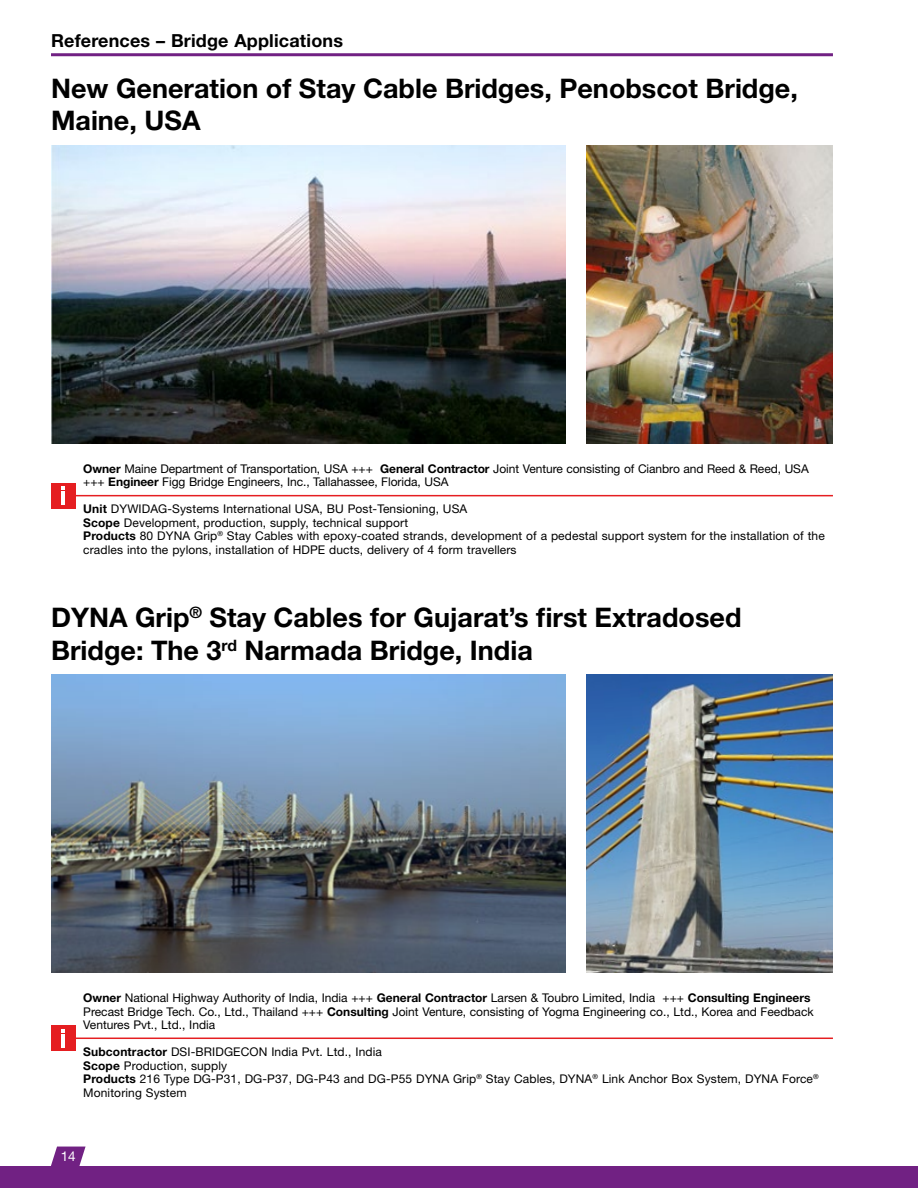
<style>
.page{position:relative;width:918px;height:1188px;background:#fff}
.page>*{position:absolute;margin:0;border:0;box-sizing:border-box;transform-origin:0 0}
.t1{font:700 27px/32.4px "Helvetica Neue LT Pro";color:#000}
.t2{font:700 18px "Helvetica Neue LT Pro";letter-spacing:.01em;color:#000}
.t3{font:13.5px "Helvetica Neue LT Pro";color:#fff}
.t4{font:12px/13.5px "Helvetica Neue LT Pro";letter-spacing:.01em;color:#000}
.s1{font-weight:700}
</style>
<div class="page">
<img style="left:51px;top:675px;width:514px;height:297px">
<img style="left:586px;top:675px;width:247px;height:297px">
<img style="left:51px;top:145px;width:514px;height:298px">
<img style="left:587px;top:145px;width:246px;height:298px">
<hr style="left:74px;top:495px;width:759px;height:1px;background:#e51e21">
<div style="left:51px;top:483px;width:24px;height:25px;background:#e51e21"></div>
<svg style="left:61px;top:487px;width:4px;height:3px"></svg>
<hr style="left:61px;top:492px;width:4px;height:13px;background:#fff">
<hr style="left:51px;top:53px;width:782px;height:3px;background:#712183">
<hr style="left:74px;top:1038px;width:759px;height:1px;background:#e51e21">
<div style="left:51px;top:1026px;width:24px;height:25px;background:#e51e21"></div>
<svg style="left:61px;top:1029px;width:4px;height:4px"></svg>
<hr style="left:61px;top:1034px;width:4px;height:14px;background:#fff">
<div style="left:0;top:1166px;width:918px;height:22px;background:#712183"></div>
<svg style="left:51px;top:1147px;width:35px;height:19px"></svg>
<h2 class="t2" style="left:51px;top:29px;width:294px">References – Bridge Applications</h2>
<h1 class="t1" style="left:51px;top:71px;width:748px">New Generation of Stay Cable Bridges, Penobscot Bridge,<br>Maine, USA</h1>
<p class="t4" style="left:83px;top:462px;width:727px"><span class="s1">Owner</span> Maine Department of Transportation, USA +++ <span class="s1">General Contractor</span> Joint Venture consisting of Cianbro and Reed &amp; Reed, USA +++ <span class="s1">Engineer</span> Figg Bridge Engineers, Inc., Tallahassee, Florida, USA</p>
<p class="t4" style="left:83px;top:502px;width:743px"><span class="s1">Unit</span> DYWIDAG-Systems International USA, BU Post-Tensioning, USA<br><span class="s1">Scope</span> Development, production, supply, technical support<br><span class="s1">Products</span> 80 DYNA Grip<sup>®</sup> Stay Cables with epoxy-coated strands, development of a pedestal support system for the installation of the cradles into the pylons, installation of HDPE ducts, delivery of 4 form travellers</p>
<h1 class="t1" style="left:51px;top:601px;width:692px">DYNA Grip<sup>®</sup> Stay Cables for Gujarat’s first Extradosed<br>Bridge: The 3<sup>rd</sup> Narmada Bridge, India</h1>
<p class="t4" style="left:83px;top:991px;width:732px"><span class="s1">Owner</span> National Highway Authority of India, India +++ <span class="s1">General Contractor</span> Larsen &amp; Toubro Limited, India +++ <span class="s1">Consulting Engineers<br></span>Precast Bridge Tech. Co., Ltd., Thailand +++ <span class="s1">Consulting</span> Joint Venture, consisting of Yogma Engineering co., Ltd., Korea and Feedback<br>Ventures Pvt., Ltd., India</p>
<p class="t4" style="left:83px;top:1045px;width:737px"><span class="s1">Subcontractor</span> DSI-BRIDGECON India Pvt. Ltd., India<br><span class="s1">Scope</span> Production, supply<br><span class="s1">Products</span> 216 Type DG-P31, DG-P37, DG-P43 and DG-P55 DYNA Grip<sup>®</sup> Stay Cables, DYNA<sup>®</sup> Link Anchor Box System, DYNA Force<sup>® </sup>Monitoring System</p>
<p class="t3" style="left:61px;top:1148px;width:17px">14</p>
</div>
